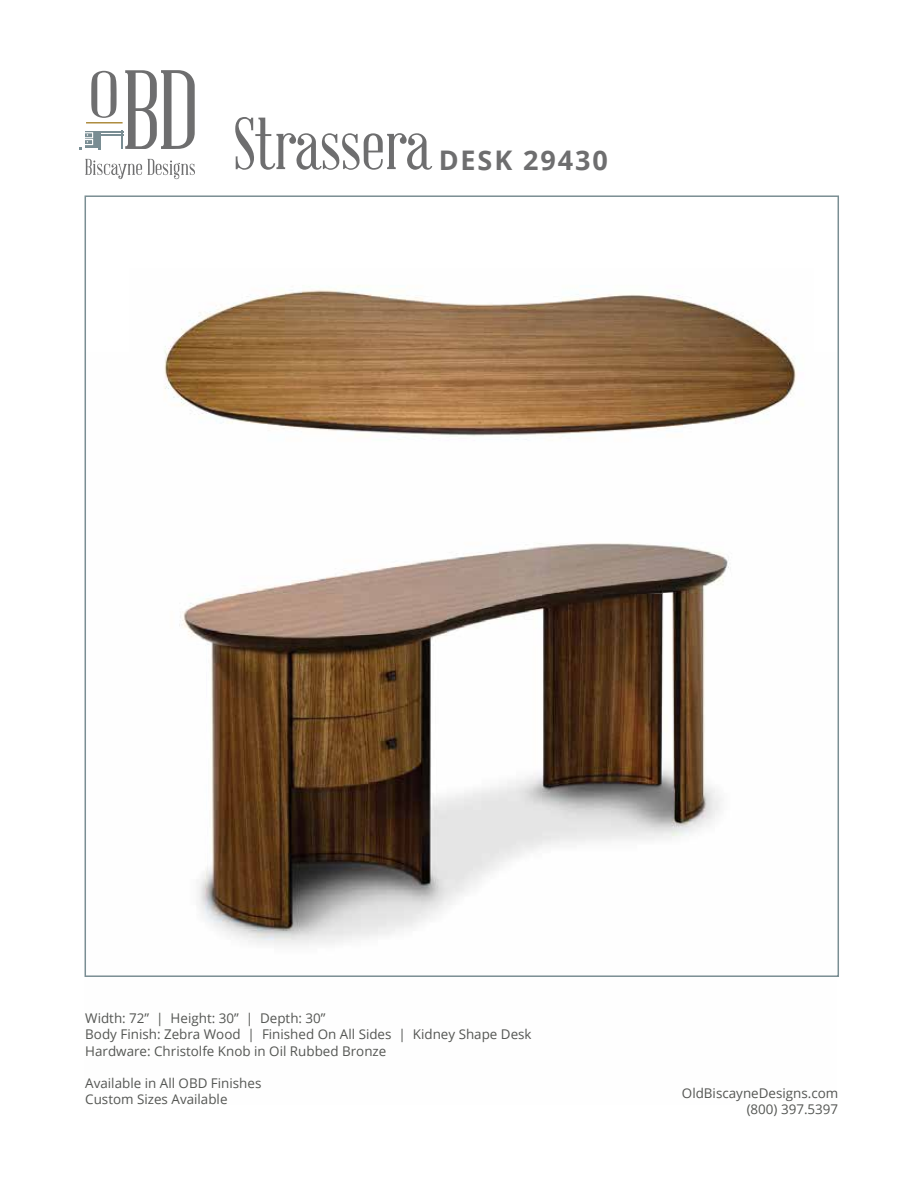
<style>
.page{position:relative;width:918px;height:1188px;background:#fff}
.page>*{position:absolute;margin:0;border:0;box-sizing:border-box;transform-origin:0 0}
.t1{font:72px "Abraham Lincoln";color:#6e6e6f}
.t2{font:700 27px "Open Sans";letter-spacing:.07em;color:#6e6e6f}
.t3{font:13.35px/16px "Open Sans";color:#545653}
</style>
<div class="page">
<img style="left:84px;top:353px;width:645px;height:624px">
<svg style="left:85px;top:159px;width:57px;height:20px"></svg>
<svg style="left:148px;top:159px;width:47px;height:20px"></svg>
<svg style="left:80px;top:70px;width:115px;height:80px"></svg>
<div style="left:82px;top:132px;width:11px;height:6px;border:1px solid #fff"></div>
<img style="left:130px;top:286px;width:667px;height:182px">
<h1 class="t1" style="left:233px;top:107px;width:199px">Strassera</h1>
<h2 class="t2" style="left:439px;top:141px;width:171px">DESK 29430</h2>
<p class="t3" style="left:85px;top:1010px;width:448px">Width: 72” | Height: 30” | Depth: 30”<br>Body Finish: Zebra Wood | Finished On All Sides | Kidney Shape Desk<br>Hardware: Christolfe Knob in Oil Rubbed Bronze</p>
<p class="t3" style="left:85px;top:1074px;width:178px">Available in All OBD Finishes<br>Custom Sizes Available</p>
<p class="t3" style="left:682px;top:1085px;width:158px;text-align:right">OldBiscayneDesigns.com (800) 397.5397</p>
</div>
